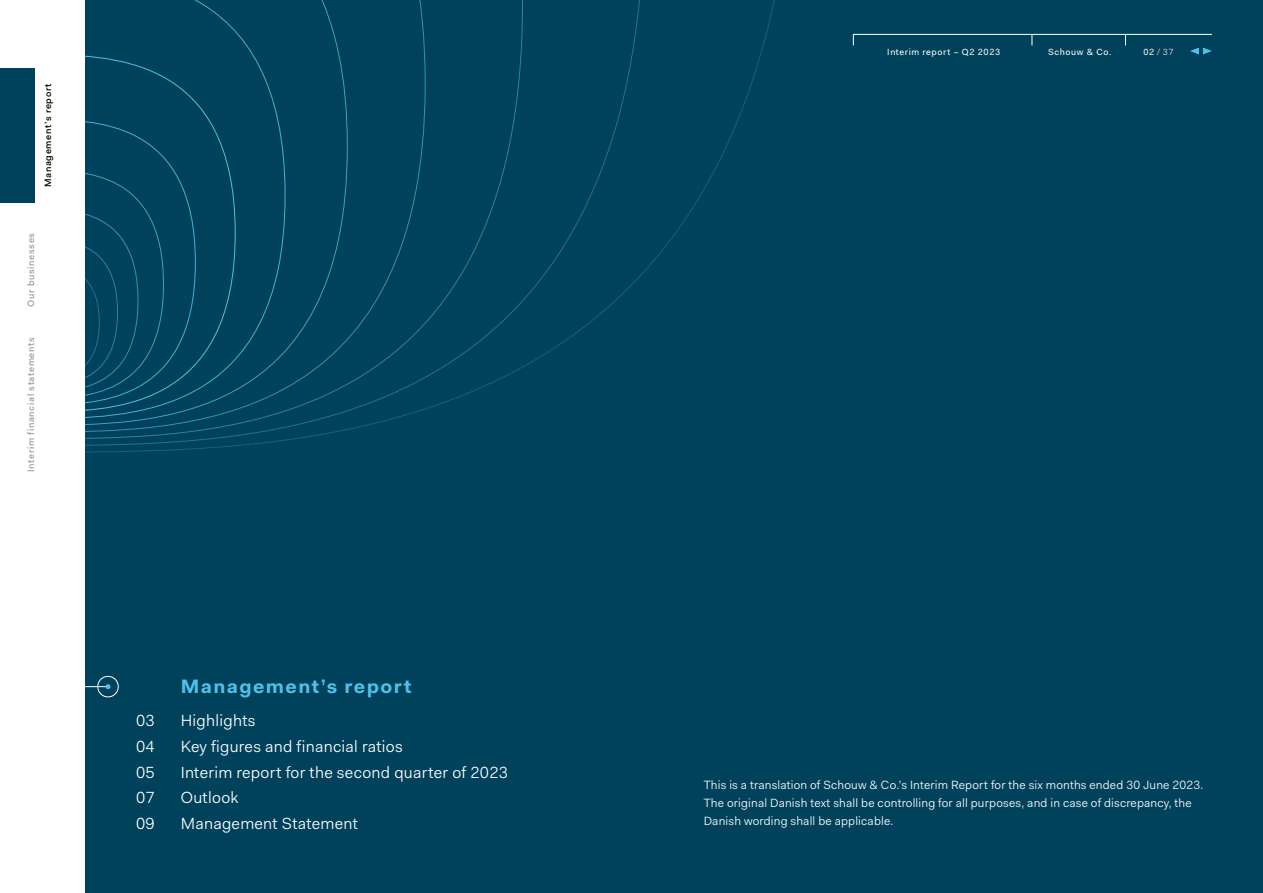
<style>
.page{position:relative;width:1263px;height:893px;background:#fff}
.page>*{position:absolute;margin:0;border:0;box-sizing:border-box;transform-origin:0 0}
.t1{font:700 19.5px "Fakt";letter-spacing:.075em;color:#50c0e9}
.t2{font:16.2px "Fakt Blond";letter-spacing:.02em;color:#fff}
.t3{font:12px/18px "Fakt Blond";letter-spacing:.015em;color:#fff}
.t4{font:500 9.3px "Fakt";letter-spacing:.065em;color:#9d9d9c}
.t5{font:500 9.3px "Fakt";letter-spacing:.07em;color:#000}
.t6{font:9px "Fakt";letter-spacing:.07em;color:#fff}
.t7{font:9px "Fakt";color:#c6c6c6}
.s1{color:#fff}
</style>
<div class="page">
<div style="left:85px;top:0;width:1178px;height:893px;background:#00425c"></div>
<svg style="left:85px;top:0;width:559px;height:446px"></svg>
<svg style="left:85px;top:0;width:438px;height:439px"></svg>
<svg style="left:85px;top:0;width:341px;height:432px"></svg>
<svg style="left:85px;top:0;width:263px;height:426px"></svg>
<svg style="left:85px;top:0;width:200px;height:419px"></svg>
<svg style="left:85px;top:54px;width:151px;height:358px"></svg>
<svg style="left:85px;top:119px;width:111px;height:286px"></svg>
<div style="left:97px;top:676px;width:22px;height:21px;border:1px solid #fff;border-radius:50%"></div>
<svg style="left:85px;top:684px;width:25px;height:5px"></svg>
<svg style="left:1190px;top:48px;width:21px;height:6px"></svg>
<hr style="left:853px;top:34px;width:359px;height:1px;background:#fff">
<div style="left:0;top:68px;width:34px;height:135px;background:#00425c"></div>
<p class="t5" style="left:42px;top:187px;width:105px;rotate:-90deg">Management’s report</p>
<p class="t4" style="left:25px;top:307px;width:76px;rotate:-90deg">Our businesses</p>
<p class="t4" style="left:25px;top:472px;width:136px;rotate:-90deg">Interim financial statements</p>
<h1 class="t1" style="left:181px;top:673px;width:232px">Management’s report</h1>
<h2 class="t2" style="left:136px;top:709px;width:20px">03</h2>
<h2 class="t2" style="left:181px;top:709px;width:76px">Highlights</h2>
<h2 class="t2" style="left:136px;top:735px;width:20px">04</h2>
<h2 class="t2" style="left:181px;top:735px;width:223px">Key figures and financial ratios</h2>
<h2 class="t2" style="left:136px;top:761px;width:20px">05</h2>
<h2 class="t2" style="left:181px;top:761px;width:329px">Interim report for the second quarter of 2023</h2>
<h2 class="t2" style="left:136px;top:787px;width:20px">07</h2>
<h2 class="t2" style="left:181px;top:787px;width:59px">Outlook</h2>
<h2 class="t2" style="left:136px;top:813px;width:20px">09</h2>
<h2 class="t2" style="left:181px;top:813px;width:179px">Management Statement</h2>
<p class="t6" style="left:887px;top:46px;width:114px">Interim report – Q2 2023</p>
<p class="t6" style="left:1048px;top:46px;width:65px">Schouw &amp; Co.</p>
<p class="t7" style="left:1143px;top:46px;width:32px"><span class="s1">02</span>/37</p>
<p class="t3" style="left:704px;top:776px;width:501px">This is a translation of Schouw &amp; Co.’s Interim Report for the six months ended 30 June 2023.<br>The original Danish text shall be controlling for all purposes, and in case of discrepancy, the<br>Danish wording shall be applicable.</p>
</div>
